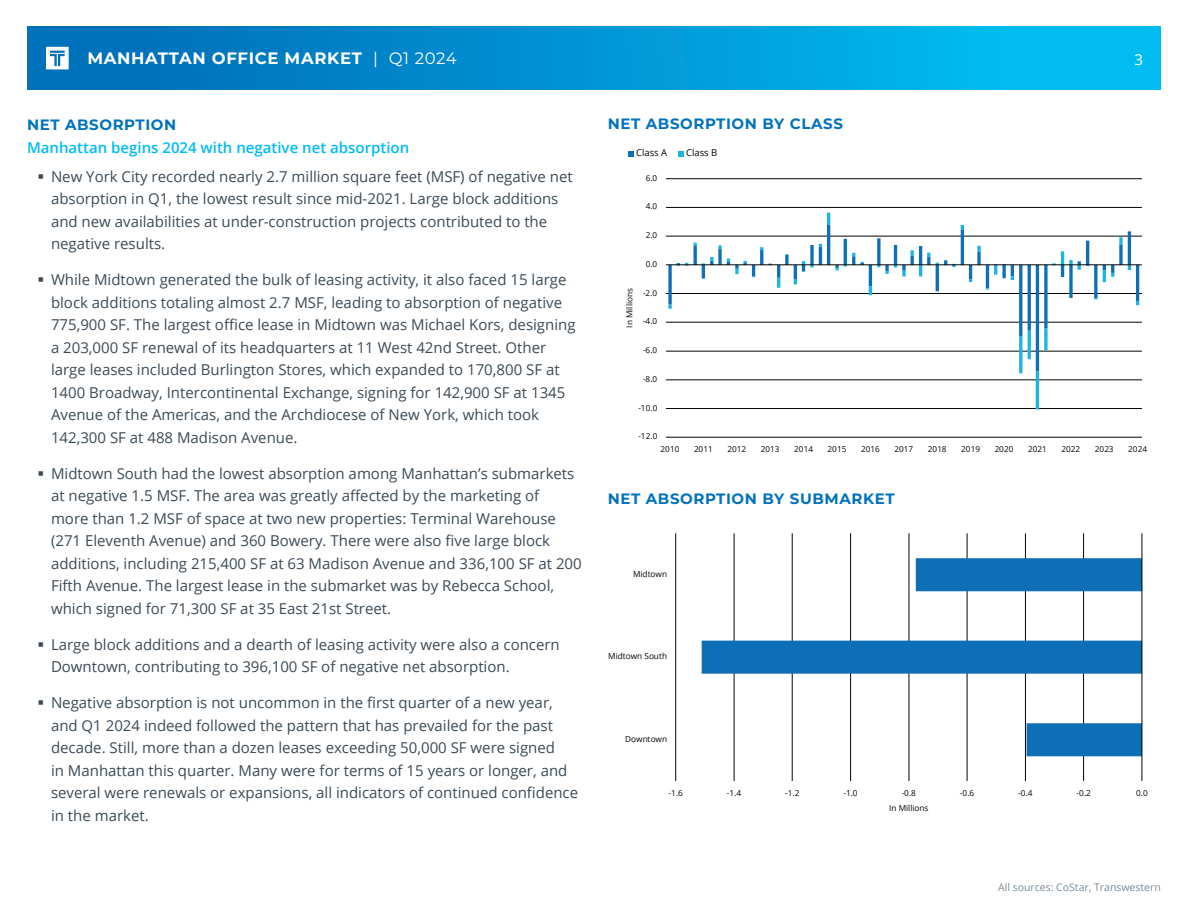
<style>
.page{position:relative;width:1188px;height:918px;background:#fff}
.page>*{position:absolute;margin:0;border:0;box-sizing:border-box;transform-origin:0 0}
.t1{font:700 16.5px "Montserrat";letter-spacing:.04em;color:#fff}
.t2{font:15px/22.5px "Open Sans";color:#3c4a55}
.t3{font:700 15px "Montserrat";letter-spacing:.04em;color:#0072bc}
.t4{font:600 15px "Open Sans";color:#00bcf1}
.t5{font:15px "Open Sans";color:#fff}
.t6{font:10.5px "Open Sans";color:#7b8a97}
.t7{font:9.45px "Open Sans";letter-spacing:-.01em;color:#040503}
.t8{font:8.25px "Open Sans";color:#040503}
.s1{font-weight:400}
</style>
<div class="page">
<div style="left:27px;top:27px;width:1134px;height:62px;background:linear-gradient(to right,#016ab6,#00c3f7)"></div>
<svg style="left:46px;top:47px;width:23px;height:22px"></svg>
<hr style="left:666px;top:437px;width:476px;height:1px;background:#040503">
<hr style="left:666px;top:408px;width:476px;height:1px;background:#040503">
<hr style="left:666px;top:379px;width:476px;height:1px;background:#040503">
<hr style="left:666px;top:351px;width:476px;height:1px;background:#040503">
<hr style="left:666px;top:322px;width:476px;height:1px;background:#040503">
<hr style="left:666px;top:293px;width:476px;height:1px;background:#040503">
<hr style="left:666px;top:236px;width:476px;height:1px;background:#040503">
<hr style="left:666px;top:207px;width:476px;height:1px;background:#040503">
<hr style="left:666px;top:178px;width:476px;height:1px;background:#040503">
<svg style="left:668px;top:265px;width:4px;height:40px"></svg>
<hr style="left:694px;top:246px;width:3px;height:19px;background:#0e6fb7">
<hr style="left:702px;top:265px;width:3px;height:14px;background:#0e6fb7">
<svg style="left:718px;top:249px;width:4px;height:15px"></svg>
<hr style="left:760px;top:250px;width:3px;height:15px;background:#0e6fb7">
<svg style="left:785px;top:255px;width:4px;height:9px"></svg>
<hr style="left:794px;top:265px;width:3px;height:14px;background:#0e6fb7">
<svg style="left:810px;top:245px;width:4px;height:16px"></svg>
<hr style="left:819px;top:246px;width:3px;height:19px;background:#0e6fb7">
<hr style="left:827px;top:225px;width:3px;height:40px;background:#0e6fb7">
<hr style="left:844px;top:239px;width:3px;height:26px;background:#0e6fb7">
<hr style="left:869px;top:265px;width:3px;height:21px;background:#0e6fb7">
<svg style="left:877px;top:238px;width:4px;height:12px"></svg>
<hr style="left:894px;top:245px;width:3px;height:20px;background:#0e6fb7">
<hr style="left:919px;top:246px;width:3px;height:19px;background:#0e6fb7">
<hr style="left:936px;top:265px;width:3px;height:26px;background:#0e6fb7">
<hr style="left:961px;top:229px;width:3px;height:36px;background:#0e6fb7">
<hr style="left:969px;top:265px;width:3px;height:15px;background:#0e6fb7">
<svg style="left:977px;top:252px;width:4px;height:12px"></svg>
<hr style="left:986px;top:265px;width:3px;height:23px;background:#0e6fb7">
<hr style="left:1019px;top:265px;width:3px;height:71px;background:#0e6fb7">
<hr style="left:1028px;top:265px;width:3px;height:65px;background:#0e6fb7">
<hr style="left:1036px;top:265px;width:3px;height:107px;background:#0e6fb7">
<svg style="left:1044px;top:265px;width:4px;height:63px"></svg>
<svg style="left:1069px;top:277px;width:4px;height:21px"></svg>
<hr style="left:1086px;top:241px;width:3px;height:24px;background:#0e6fb7">
<svg style="left:1094px;top:265px;width:4px;height:33px"></svg>
<svg style="left:1119px;top:245px;width:4px;height:19px"></svg>
<hr style="left:1128px;top:231px;width:3px;height:34px;background:#0e6fb7">
<hr style="left:1136px;top:265px;width:3px;height:36px;background:#0e6fb7">
<svg style="left:668px;top:305px;width:4px;height:4px"></svg>
<svg style="left:677px;top:263px;width:11px;height:3px"></svg>
<svg style="left:702px;top:257px;width:11px;height:7px"></svg>
<svg style="left:718px;top:245px;width:4px;height:4px"></svg>
<svg style="left:727px;top:259px;width:28px;height:18px"></svg>
<svg style="left:769px;top:265px;width:11px;height:23px"></svg>
<svg style="left:794px;top:279px;width:3px;height:5px"></svg>
<svg style="left:802px;top:261px;width:12px;height:11px"></svg>
<svg style="left:827px;top:213px;width:3px;height:12px"></svg>
<svg style="left:835px;top:253px;width:20px;height:17px"></svg>
<svg style="left:869px;top:286px;width:3px;height:9px"></svg>
<svg style="left:877px;top:250px;width:53px;height:26px"></svg>
<svg style="left:936px;top:260px;width:20px;height:7px"></svg>
<svg style="left:961px;top:225px;width:3px;height:4px"></svg>
<svg style="left:977px;top:246px;width:4px;height:6px"></svg>
<svg style="left:994px;top:265px;width:20px;height:15px"></svg>
<hr style="left:1019px;top:336px;width:3px;height:37px;background:#1ab5e3">
<hr style="left:1028px;top:330px;width:3px;height:29px;background:#1ab5e3">
<hr style="left:1036px;top:372px;width:3px;height:37px;background:#1ab5e3">
<svg style="left:1044px;top:328px;width:4px;height:22px"></svg>
<hr style="left:1061px;top:251px;width:3px;height:14px;background:#1ab5e3">
<svg style="left:1052px;top:260px;width:37px;height:17px"></svg>
<svg style="left:1103px;top:265px;width:11px;height:17px"></svg>
<svg style="left:1119px;top:237px;width:4px;height:8px"></svg>
<svg style="left:1128px;top:265px;width:3px;height:5px"></svg>
<svg style="left:1136px;top:301px;width:3px;height:4px"></svg>
<hr style="left:666px;top:264px;width:476px;height:1px;background:#040503">
<svg style="left:628px;top:151px;width:6px;height:6px"></svg>
<svg style="left:678px;top:151px;width:6px;height:6px"></svg>
<hr style="left:675px;top:533px;width:1px;height:248px;background:#040503">
<hr style="left:734px;top:533px;width:1px;height:248px;background:#040503">
<hr style="left:792px;top:533px;width:1px;height:248px;background:#040503">
<hr style="left:850px;top:533px;width:1px;height:248px;background:#040503">
<hr style="left:909px;top:533px;width:1px;height:248px;background:#040503">
<hr style="left:967px;top:533px;width:1px;height:248px;background:#040503">
<hr style="left:1025px;top:533px;width:1px;height:248px;background:#040503">
<hr style="left:1083px;top:533px;width:1px;height:248px;background:#040503">
<svg style="left:702px;top:558px;width:439px;height:198px"></svg>
<hr style="left:1141px;top:533px;width:1px;height:248px;background:#040503">
<p class="t1" style="left:87px;top:46px;width:371px">MANHATTAN OFFICE MARKET <span class="s1">| Q1 2024</span></p>
<p class="t5" style="left:1135px;top:49px;width:10px">3</p>
<p class="t3" style="left:27px;top:114px;width:151px">NET ABSORPTION</p>
<p class="t4" style="left:27px;top:137px;width:384px">Manhattan begins 2024 with negative net absorption</p>
<p class="t2" style="left:51px;top:165px;width:523px">New York City recorded nearly 2.7 million square feet (MSF) of negative net absorption in Q1, the lowest result since mid-2021. Large block additions and new availabilities at under-construction projects contributed to the negative results.</p>
<p class="t2" style="left:51px;top:268px;width:526px">While Midtown generated the bulk of leasing activity, it also faced 15 large block additions totaling almost 2.7 MSF, leading to absorption of negative 775,900 SF. The largest office lease in Midtown was Michael Kors, designing a 203,000 SF renewal of its headquarters at 11 West 42nd Street. Other large leases included Burlington Stores, which expanded to 170,800 SF at 1400 Broadway, Intercontinental Exchange, signing for 142,900 SF at 1345<br>Avenue of the Americas, and the Archdiocese of New York, which took 142,300 SF at 488 Madison Avenue.</p>
<p class="t2" style="left:51px;top:462px;width:532px">Midtown South had the lowest absorption among Manhattan’s submarkets at negative 1.5 MSF. The area was greatly affected by the marketing of<br>more than 1.2 MSF of space at two new properties: Terminal Warehouse (271 Eleventh Avenue) and 360 Bowery. There were also five large block additions, including 215,400 SF at 63 Madison Avenue and 336,100 SF at 200<br>Fifth Avenue. The largest lease in the submarket was by Rebecca School, which signed for 71,300 SF at 35 East 21st Street.</p>
<p class="t2" style="left:51px;top:633px;width:510px">Large block additions and a dearth of leasing activity were also a concern<br>Downtown, contributing to 396,100 SF of negative net absorption.</p>
<p class="t2" style="left:51px;top:691px;width:529px">Negative absorption is not uncommon in the first quarter of a new year, and Q1 2024 indeed followed the pattern that has prevailed for the past decade. Still, more than a dozen leases exceeding 50,000 SF were signed<br>in Manhattan this quarter. Many were for terms of 15 years or longer, and several were renewals or expansions, all indicators of continued confidence in the market.</p>
<p class="t3" style="left:608px;top:112px;width:237px">NET ABSORPTION BY CLASS</p>
<p class="t7" style="left:636px;top:146px;width:32px">Class A</p>
<p class="t7" style="left:686px;top:146px;width:33px">Class B</p>
<p class="t8" style="left:646px;top:172px;width:13px">6.0</p>
<p class="t8" style="left:646px;top:201px;width:13px">4.0</p>
<p class="t8" style="left:646px;top:229px;width:13px">2.0</p>
<p class="t8" style="left:624px;top:328px;width:41px;rotate:-90deg">In Millions</p>
<p class="t8" style="left:646px;top:258px;width:13px">0.0</p>
<p class="t8" style="left:643px;top:287px;width:16px">-2.0</p>
<p class="t8" style="left:643px;top:316px;width:16px">-4.0</p>
<p class="t8" style="left:643px;top:344px;width:16px">-6.0</p>
<p class="t8" style="left:643px;top:373px;width:16px">-8.0</p>
<p class="t8" style="left:638px;top:402px;width:21px">-10.0</p>
<p class="t8" style="left:638px;top:431px;width:21px">-12.0</p>
<p class="t8" style="left:661px;top:443px;width:20px">2010</p>
<p class="t8" style="left:694px;top:443px;width:20px">2011</p>
<p class="t8" style="left:727px;top:443px;width:20px">2012</p>
<p class="t8" style="left:761px;top:443px;width:20px">2013</p>
<p class="t8" style="left:794px;top:443px;width:20px">2014</p>
<p class="t8" style="left:828px;top:443px;width:20px">2015</p>
<p class="t8" style="left:861px;top:443px;width:20px">2016</p>
<p class="t8" style="left:894px;top:443px;width:20px">2017</p>
<p class="t8" style="left:928px;top:443px;width:20px">2018</p>
<p class="t8" style="left:961px;top:443px;width:20px">2019</p>
<p class="t8" style="left:995px;top:443px;width:20px">2020</p>
<p class="t8" style="left:1028px;top:443px;width:20px">2021</p>
<p class="t8" style="left:1062px;top:443px;width:20px">2022</p>
<p class="t8" style="left:1095px;top:443px;width:20px">2023</p>
<p class="t8" style="left:1128px;top:443px;width:20px">2024</p>
<p class="t3" style="left:608px;top:488px;width:289px">NET ABSORPTION BY SUBMARKET</p>
<p class="t8" style="left:633px;top:568px;width:36px">Midtown</p>
<p class="t8" style="left:608px;top:651px;width:60px">Midtown South</p>
<p class="t8" style="left:625px;top:733px;width:44px">Downtown</p>
<p class="t8" style="left:669px;top:787px;width:16px">-1.6</p>
<p class="t8" style="left:727px;top:787px;width:16px">-1.4</p>
<p class="t8" style="left:785px;top:787px;width:16px">-1.2</p>
<p class="t8" style="left:843px;top:787px;width:16px">-1.0</p>
<p class="t8" style="left:902px;top:787px;width:16px">-0.8</p>
<p class="t8" style="left:960px;top:787px;width:16px">-0.6</p>
<p class="t8" style="left:1018px;top:787px;width:16px">-0.4</p>
<p class="t8" style="left:1077px;top:787px;width:16px">-0.2</p>
<p class="t8" style="left:1136px;top:787px;width:13px">0.0</p>
<p class="t8" style="left:889px;top:802px;width:41px">In Millions</p>
<p class="t6" style="left:998px;top:880px;width:164px">All sources: CoStar, Transwestern</p>
</div>
